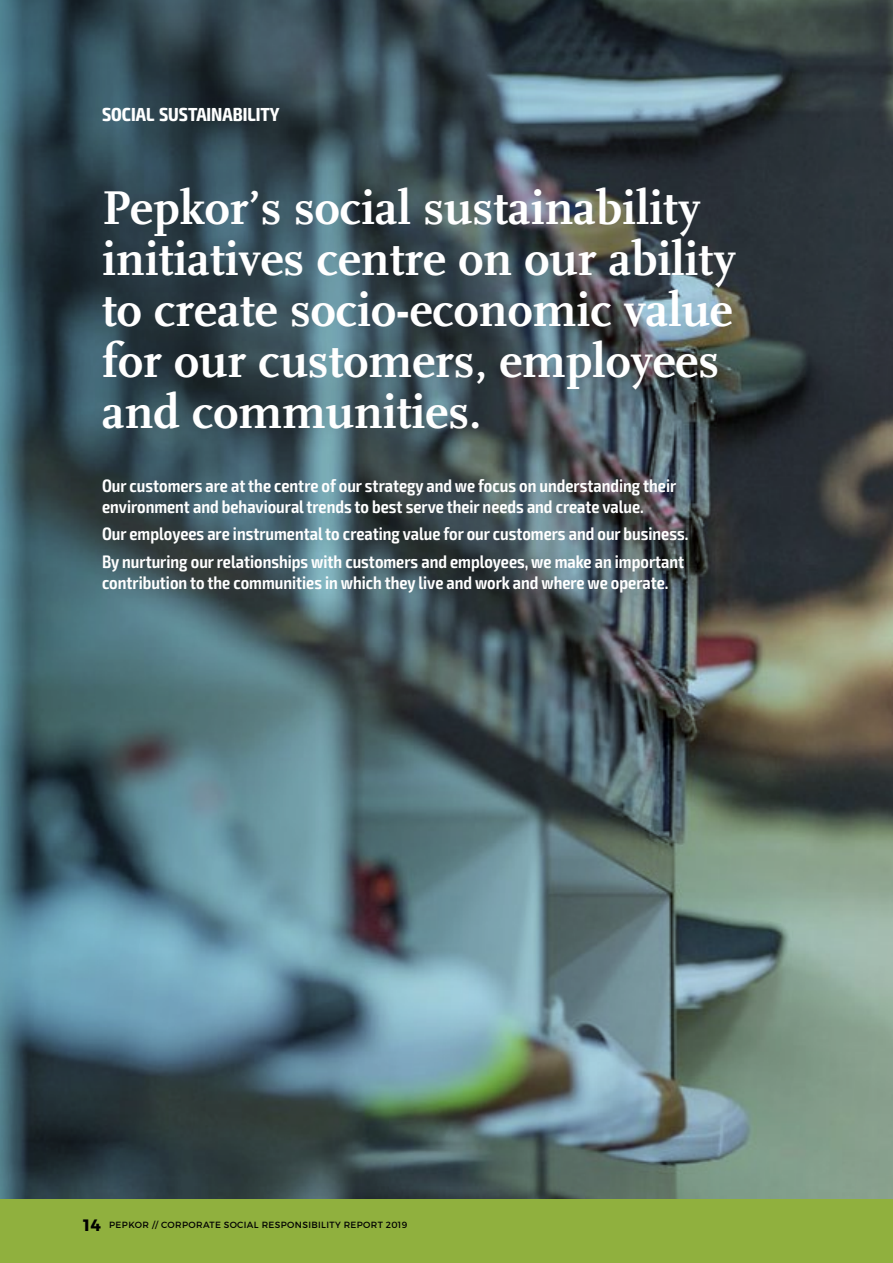
<style>
.page{position:relative;width:893px;height:1263px;background:#fff}
.page>*{position:absolute;margin:0;border:0;box-sizing:border-box;transform-origin:0 0}
.t1{font:700 49.5px/51px "AD Scala";color:#fff}
.t2{font:700 condensed 18.9px "Exo 2";color:#fff}
.t3{font:600 condensed 18px/21.6px "Exo 2";color:#fff}
.t4{font:9px "Montserrat";letter-spacing:.04em;color:#000}
.s1{font-weight:700;font-size:16.5px}
</style>
<div class="page">
<img style="left:0;top:0;width:893px;height:1199px">
<div style="left:0;top:1199px;width:893px;height:64px;background:#90b03e"></div>
<p class="t2" style="left:102px;top:103px;width:179px">SOCIAL SUSTAINABILITY</p>
<h1 class="t1" style="left:102px;top:183px;width:635px">Pepkor’s social sustainability initiatives centre on our ability to create socio-economic value for our customers, employees and communities.</h1>
<p class="t3" style="left:102px;top:475px;width:576px">Our customers are at the centre of our strategy and we focus on understanding their environment and behavioural trends to best serve their needs and create value.</p>
<p class="t3" style="left:102px;top:521px;width:588px;line-height:27.2px">Our employees are instrumental to creating value for our customers and our business.<br>By nurturing our relationships with customers and employees, we make an important</p>
<p class="t3" style="left:102px;top:572px;width:568px">contribution to the communities in which they live and work and where we operate.</p>
<p class="t4" style="left:83px;top:1220px;width:326px"><span class="s1">14</span> PEPKOR // CORPORATE SOCIAL RESPONSIBILITY REPORT 2019</p>
</div>
